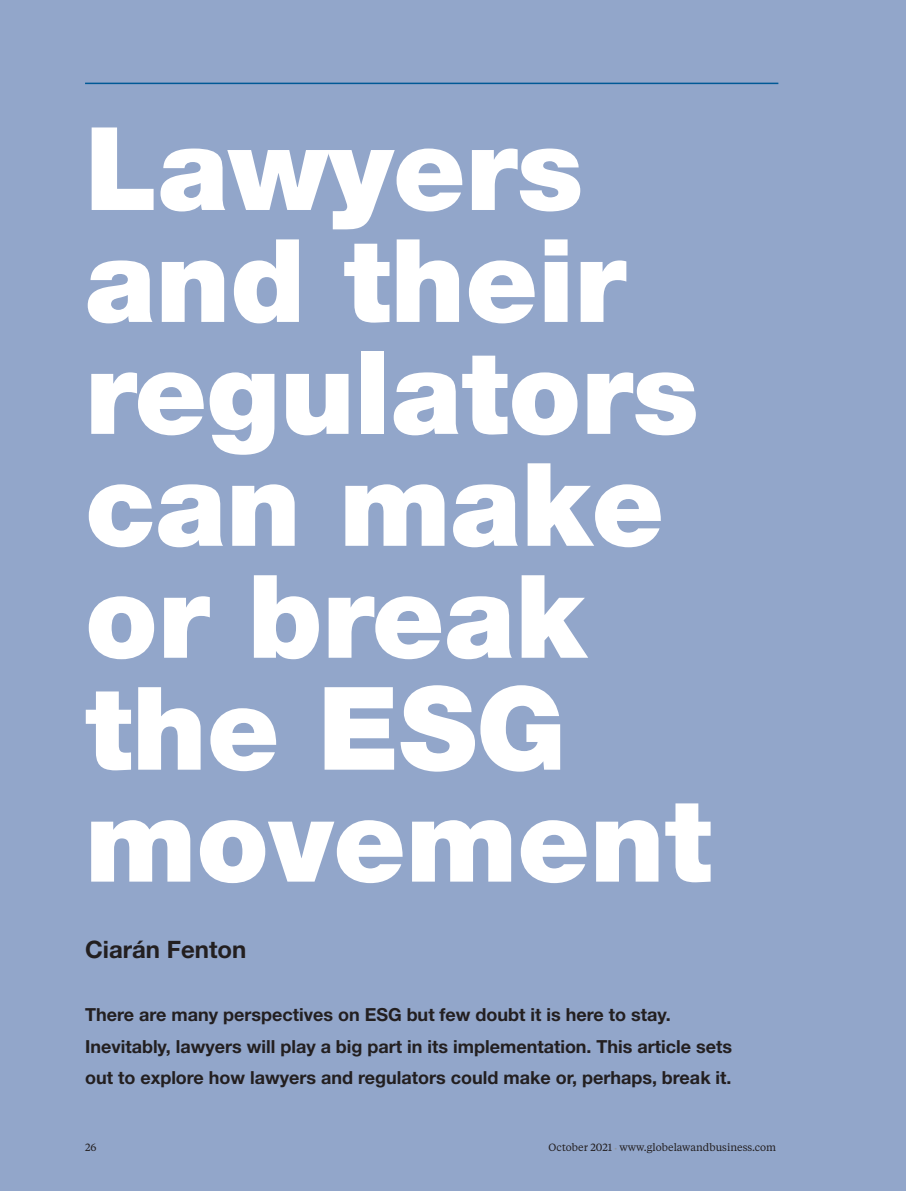
<style>
.page{position:relative;width:906px;height:1191px;background:#92a6ca}
.page>*{position:absolute;margin:0;border:0;box-sizing:border-box;transform-origin:0 0}
.t1{font:900 115.5px/111.9px "Helvetica Neue";color:#fff}
.t2{font:700 24px "Helvetica Neue";color:#231f20}
.t3{font:700 18px/31.7px "Helvetica Neue";color:#231f20}
.t4{font:10.5px "Tiempos Text";color:#231f20}
.s1{font-size:7.5px;color:#939598}
</style>
<div class="page">
<hr style="left:85px;top:83px;width:693px;height:1px;background:#005996">
<h1 class="t1" style="left:85px;top:122px;width:628px">Lawyers and their regulators can make or break the ESG movement</h1>
<h2 class="t2" style="left:85px;top:940px;width:163px">Ciarán Fenton</h2>
<p class="t3" style="left:85px;top:1000px;width:648px">There are many perspectives on ESG but few doubt it is here to stay.<br>Inevitably, lawyers will play a big part in its implementation. This article sets out to explore how lawyers and regulators could make or, perhaps, break it.</p>
<p class="t4" style="left:85px;top:1143px;width:13px">26</p>
<p class="t4" style="left:548px;top:1143px;width:229px">October 2021 <span class="s1">•</span> www.globelawandbusiness.com</p>
</div>
